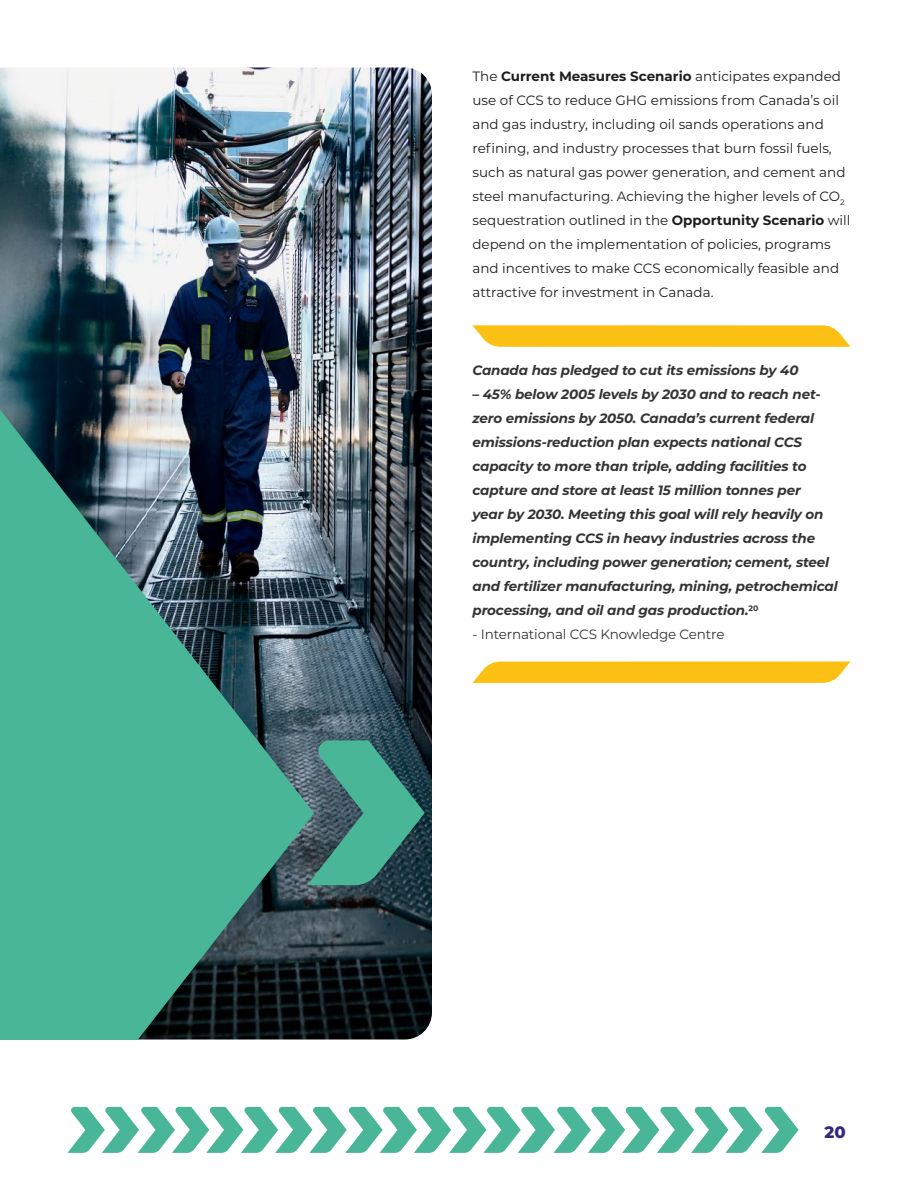
<style>
.page{position:relative;width:918px;height:1188px;background:#fff}
.page>*{position:absolute;margin:0;border:0;box-sizing:border-box;transform-origin:0 0}
.t1{font:800 16.5px "Montserrat";color:#32297f}
.t2{font:italic 700 13.5px/24px "Montserrat";letter-spacing:-.01em;color:#333}
.t3{font:13.5px/24px "Montserrat";color:#1d1d1b}
.t4{font:13.5px "Montserrat";letter-spacing:-.01em;color:#333}
.s1{font-weight:700}
</style>
<div class="page">
<svg style="left:68px;top:1107px;width:731px;height:46px"></svg>
<svg style="left:472px;top:325px;width:378px;height:22px;background:#fcc425"></svg>
<svg style="left:472px;top:662px;width:378px;height:21px;background:#fcc31f"></svg>
<img style="left:0;top:68px;width:432px;height:972px">
<svg style="left:314px;top:740px;width:111px;height:145px;background:#3e8378"></svg>
<img style="left:0;top:133px;width:314px;height:907px">
<p class="t3" style="left:472px;top:63px;width:379px">The <span class="s1">Current Measures Scenario</span> anticipates expanded use of CCS to reduce GHG emissions from Canada’s oil and gas industry, including oil sands operations and refining, and industry processes that burn fossil fuels, such as natural gas power generation, and cement and steel manufacturing. Achieving the higher levels of CO<sub>2 </sub>sequestration outlined in the <span class="s1">Opportunity Scenario</span> will depend on the implementation of policies, programs and incentives to make CCS economically feasible and attractive for investment in Canada.</p>
<p class="t2" style="left:472px;top:358px;width:328px">Canada has pledged to cut its emissions by 40</p>
<p class="t2" style="left:472px;top:382px;width:367px">– 45% below 2005 levels by 2030 and to reach net&shy;zero emissions by 2050. Canada’s current federal emissions-reduction plan expects national CCS capacity to more than triple, adding facilities to capture and store at least 15 million tonnes per<br>year by 2030. Meeting this goal will rely heavily on implementing CCS in heavy industries across the country, including power generation; cement, steel and fertilizer manufacturing, mining, petrochemical processing, and oil and gas production.<sup>20</sup></p>
<p class="t4" style="left:472px;top:625px;width:254px">- International CCS Knowledge Centre</p>
<p class="t1" style="left:825px;top:1120px;width:23px">20</p>
</div>
